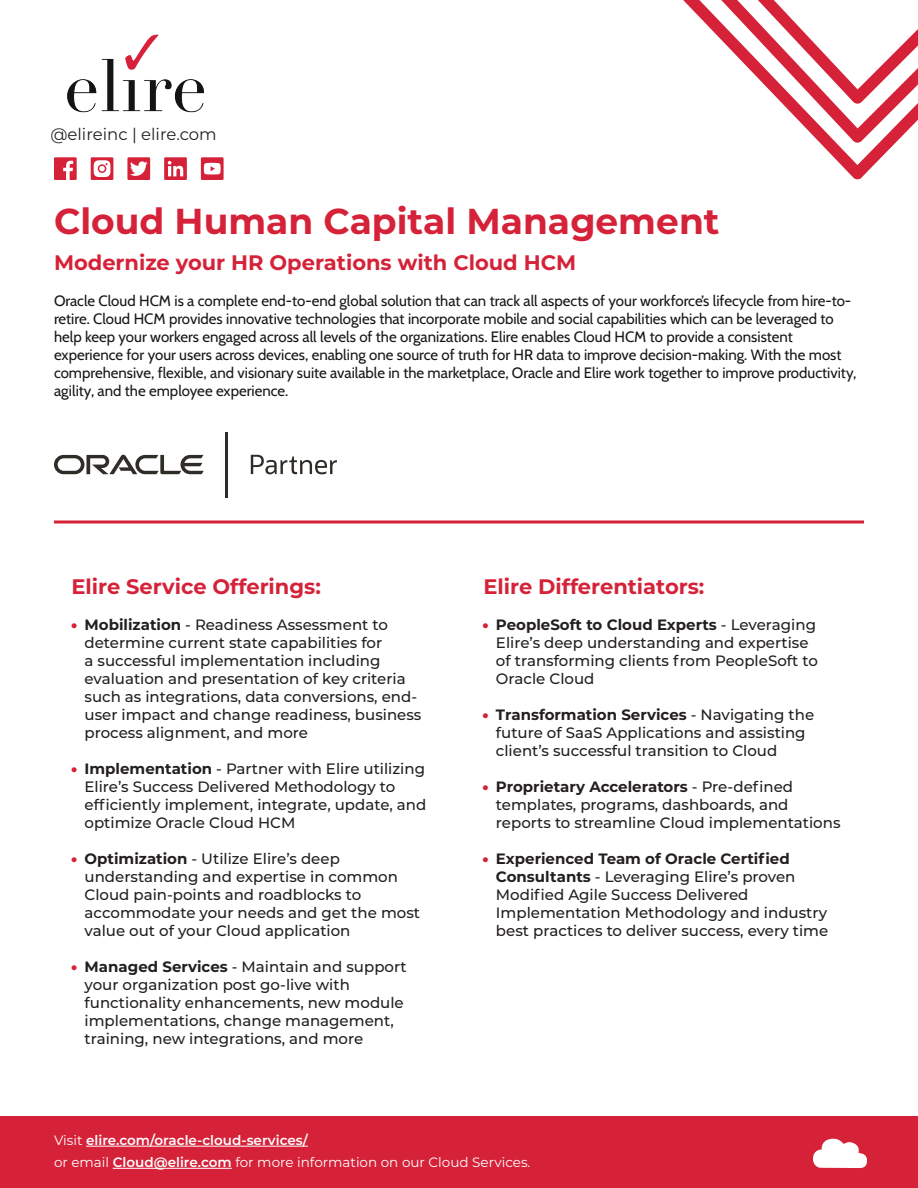
<style>
.page{position:relative;width:918px;height:1188px;background:#fff}
.page>*{position:absolute;margin:0;border:0;box-sizing:border-box;transform-origin:0 0}
.t1{font:700 36px "Montserrat";color:#d52239}
.t2{font:700 21px "Montserrat";color:#d52239}
.t3{font:16.5px "Montserrat";color:#231f20}
.t4{font:500 15px/18px "Montserrat";color:#231f20}
.t5{font:15px/18px "Cabin";color:#161517}
.t6{font:13.5px/22.2px "Montserrat";color:#fff}
.s1{font-weight:900;color:#d52239}
.s2{font-weight:700}
.s3{font-weight:600}
</style>
<div class="page">
<div style="left:0;top:1116px;width:918px;height:72px;background:#d52239"></div>
<svg style="left:683px;top:0;width:235px;height:179px"></svg>
<img style="left:67px;top:34px;width:137px;height:78px">
<svg style="left:54px;top:157px;width:23px;height:23px"></svg>
<svg style="left:91px;top:157px;width:22px;height:23px"></svg>
<svg style="left:127px;top:157px;width:23px;height:23px"></svg>
<svg style="left:164px;top:157px;width:23px;height:23px"></svg>
<svg style="left:201px;top:157px;width:23px;height:23px"></svg>
<svg style="left:813px;top:1138px;width:54px;height:30px"></svg>
<hr style="left:86px;top:1146px;width:222px;height:1px;background:#fff">
<hr style="left:113px;top:1168px;width:119px;height:1px;background:#fff">
<svg style="left:54px;top:520px;width:810px;height:4px;background:#df596a"></svg>
<hr style="left:225px;top:432px;width:2px;height:65px;background:#302c28">
<svg style="left:54px;top:455px;width:150px;height:19px"></svg>
<svg style="left:251px;top:455px;width:86px;height:19px"></svg>
<p class="t3" style="left:51px;top:123px;width:168px">@elireinc | elire.com</p>
<h1 class="t1" style="left:54px;top:195px;width:667px">Cloud Human Capital Management</h1>
<h2 class="t2" style="left:54px;top:247px;width:524px">Modernize your HR Operations with Cloud HCM</h2>
<p class="t5" style="left:54px;top:291px;width:804px">Oracle Cloud HCM is a complete end-to-end global solution that can track all aspects of your workforce’s lifecycle from hire-to&shy;retire. Cloud HCM provides innovative technologies that incorporate mobile and social capabilities which can be leveraged to help keep your workers engaged across all levels of the organizations. Elire enables Cloud HCM to provide a consistent experience for your users across devices, enabling one source of truth for HR data to improve decision-making. With the most comprehensive, flexible, and visionary suite available in the marketplace, Oracle and Elire work together to improve productivity, agility, and the employee experience.</p>
<h2 class="t2" style="left:71px;top:571px;width:251px">Elire Service Offerings:</h2>
<p class="t4" style="left:85px;top:615px;width:338px;text-indent:-14px"><span class="s1">•</span> <span class="s2">Mobilization</span> - Readiness Assessment to determine current state capabilities for<br>a successful implementation including evaluation and presentation of key criteria such as integrations, data conversions, end&shy;user impact and change readiness, business process alignment, and more</p>
<p class="t4" style="left:85px;top:759px;width:343px;text-indent:-14px"><span class="s1">•</span> <span class="s2">Implementation</span> - Partner with Elire utilizing Elire’s Success Delivered Methodology to efficiently implement, integrate, update, and optimize Oracle Cloud HCM</p>
<p class="t4" style="left:85px;top:849px;width:337px;text-indent:-14px"><span class="s1">•</span> <span class="s2">Optimization</span> - Utilize Elire’s deep understanding and expertise in common Cloud pain-points and roadblocks to accommodate your needs and get the most value out of your Cloud application</p>
<p class="t4" style="left:85px;top:957px;width:324px;text-indent:-14px"><span class="s1">•</span> <span class="s2">Managed Services</span> - Maintain and support your organization post go-live with functionality enhancements, new module implementations, change management, training, new integrations, and more</p>
<h2 class="t2" style="left:483px;top:571px;width:223px">Elire Differentiators:</h2>
<p class="t4" style="left:496px;top:615px;width:323px;text-indent:-14px"><span class="s1">•</span> <span class="s2">PeopleSoft to Cloud Experts</span> - Leveraging Elire’s deep understanding and expertise of transforming clients from PeopleSoft to Oracle Cloud</p>
<p class="t4" style="left:496px;top:705px;width:320px;text-indent:-14px"><span class="s1">•</span> <span class="s2">Transformation Services</span> - Navigating the future of SaaS Applications and assisting client’s successful transition to Cloud</p>
<p class="t4" style="left:496px;top:777px;width:346px;text-indent:-14px"><span class="s1">•</span> <span class="s2">Proprietary Accelerators</span> - Pre-defined templates, programs, dashboards, and reports to streamline Cloud implementations</p>
<p class="t4" style="left:496px;top:849px;width:334px;text-indent:-14px"><span class="s1">•</span> <span class="s2">Experienced Team of Oracle Certified Consultants</span> - Leveraging Elire’s proven Modified Agile Success Delivered Implementation Methodology and industry best practices to deliver success, every time</p>
<p class="t6" style="left:54px;top:1128px;width:478px">Visit <span class="s3">elire.com/oracle-cloud-services/<br></span>or email <span class="s3">Cloud@elire.com</span> for more information on our Cloud Services.</p>
</div>
